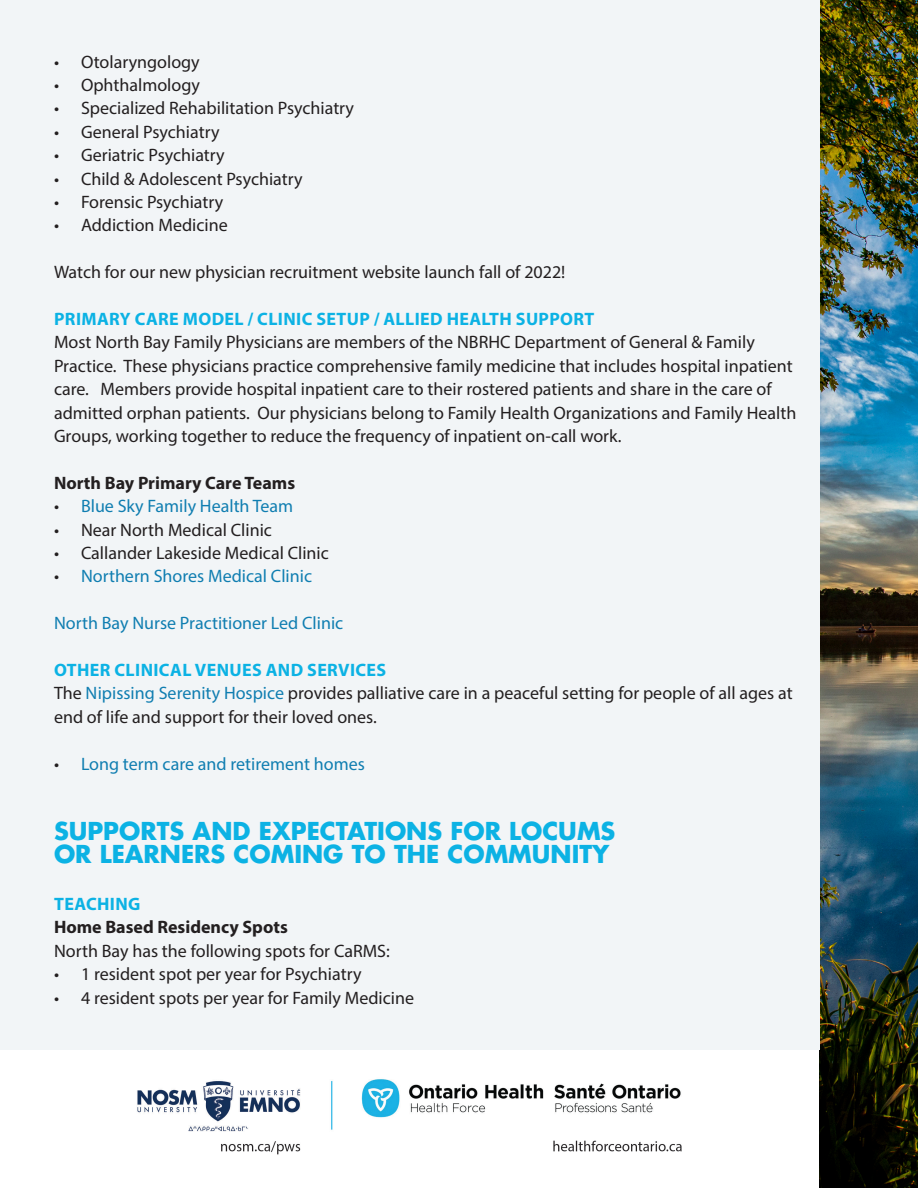
<style>
.page{position:relative;width:918px;height:1188px;background:#fff}
.page>*{position:absolute;margin:0;border:0;box-sizing:border-box;transform-origin:0 0}
.Heading{font:700 24px "Futura Std";color:#0cb2e4}
.Text{font:18px/23.4px "Myriad Pro";color:#231f20}
.Text-2{font:18px "Myriad Pro";color:#107eb1}
.Text-3{font:700 18px "Myriad Pro";letter-spacing:.02em;color:#0cb2e4}
.Topic{font:700 18px "Myriad Pro";color:#231f20}
.Subhead{font:700 18px "Myriad Pro";letter-spacing:.02em;color:#0cb2e4}
.s1{color:#231f20}
.s2{color:#107eb1}
</style>
<div class="page">
<img style="left:820px;top:0;width:98px;height:1188px">
<div style="left:0;top:0;width:820px;height:1050px;background:#f2f5f7"></div>
<img style="left:137px;top:1079px;width:545px;height:76px">
<p class="Text" style="left:54px;top:49px;width:147px">• Otolaryngology</p>
<p class="Text" style="left:54px;top:73px;width:147px">• Ophthalmology</p>
<p class="Text" style="left:54px;top:96px;width:302px">• Specialized Rehabilitation Psychiatry</p>
<p class="Text" style="left:54px;top:120px;width:167px">• General Psychiatry</p>
<p class="Text" style="left:54px;top:143px;width:172px">• Geriatric Psychiatry</p>
<p class="Text" style="left:54px;top:166px;width:250px">• Child &amp; Adolescent Psychiatry</p>
<p class="Text" style="left:54px;top:190px;width:171px">• Forensic Psychiatry</p>
<p class="Text" style="left:54px;top:213px;width:175px">• Addiction Medicine</p>
<p class="Text" style="left:54px;top:260px;width:513px">Watch for our new physician recruitment website launch fall of 2022!</p>
<p class="Text-3" style="left:54px;top:307px;width:542px">PRIMARY CARE MODEL / CLINIC SETUP / ALLIED HEALTH SUPPORT</p>
<p class="Text" style="left:54px;top:330px;width:744px">Most North Bay Family Physicians are members of the NBRHC Department of General &amp; Family Practice. These physicians practice comprehensive family medicine that includes hospital inpatient care. Members provide hospital inpatient care to their rostered patients and share in the care of admitted orphan patients. Our physicians belong to Family Health Organizations and Family Health Groups, working together to reduce the frequency of inpatient on-call work.</p>
<p class="Topic" style="left:54px;top:471px;width:243px">North Bay Primary Care Teams</p>
<p class="Text-2" style="left:54px;top:495px;width:241px"><span class="s1">•</span> Blue Sky Family Health Team</p>
<p class="Text" style="left:54px;top:517px;width:219px">• Near North Medical Clinic</p>
<p class="Text" style="left:54px;top:541px;width:276px">• Callander Lakeside Medical Clinic</p>
<p class="Text-2" style="left:54px;top:565px;width:260px"><span class="s1">•</span> Northern Shores Medical Clinic</p>
<p class="Text-2" style="left:54px;top:612px;width:291px">North Bay Nurse Practitioner Led Clinic</p>
<p class="Subhead" style="left:54px;top:658px;width:334px">OTHER CLINICAL VENUES AND SERVICES</p>
<p class="Text" style="left:54px;top:681px;width:740px">The <span class="s2">Nipissing Serenity Hospice</span> provides palliative care in a peaceful setting for people of all ages at end of life and support for their loved ones.</p>
<p class="Text-2" style="left:54px;top:752px;width:312px"><span class="s1">•</span> Long term care and retirement homes</p>
<p class="Heading" style="left:54px;top:815px;width:563px">SUPPORTS AND EXPECTATIONS FOR LOCUMS</p>
<p class="Heading" style="left:54px;top:838px;width:557px">OR LEARNERS COMING TO THE COMMUNITY</p>
<p class="Subhead" style="left:54px;top:892px;width:88px">TEACHING</p>
<p class="Topic" style="left:54px;top:915px;width:235px">Home Based Residency Spots</p>
<p class="Text" style="left:54px;top:939px;width:337px">North Bay has the following spots for CaRMS:</p>
<p class="Text" style="left:54px;top:962px;width:309px">• 1 resident spot per year for Psychiatry</p>
<p class="Text" style="left:54px;top:985px;width:362px">• 4 resident spots per year for Family Medicine</p>
</div>
